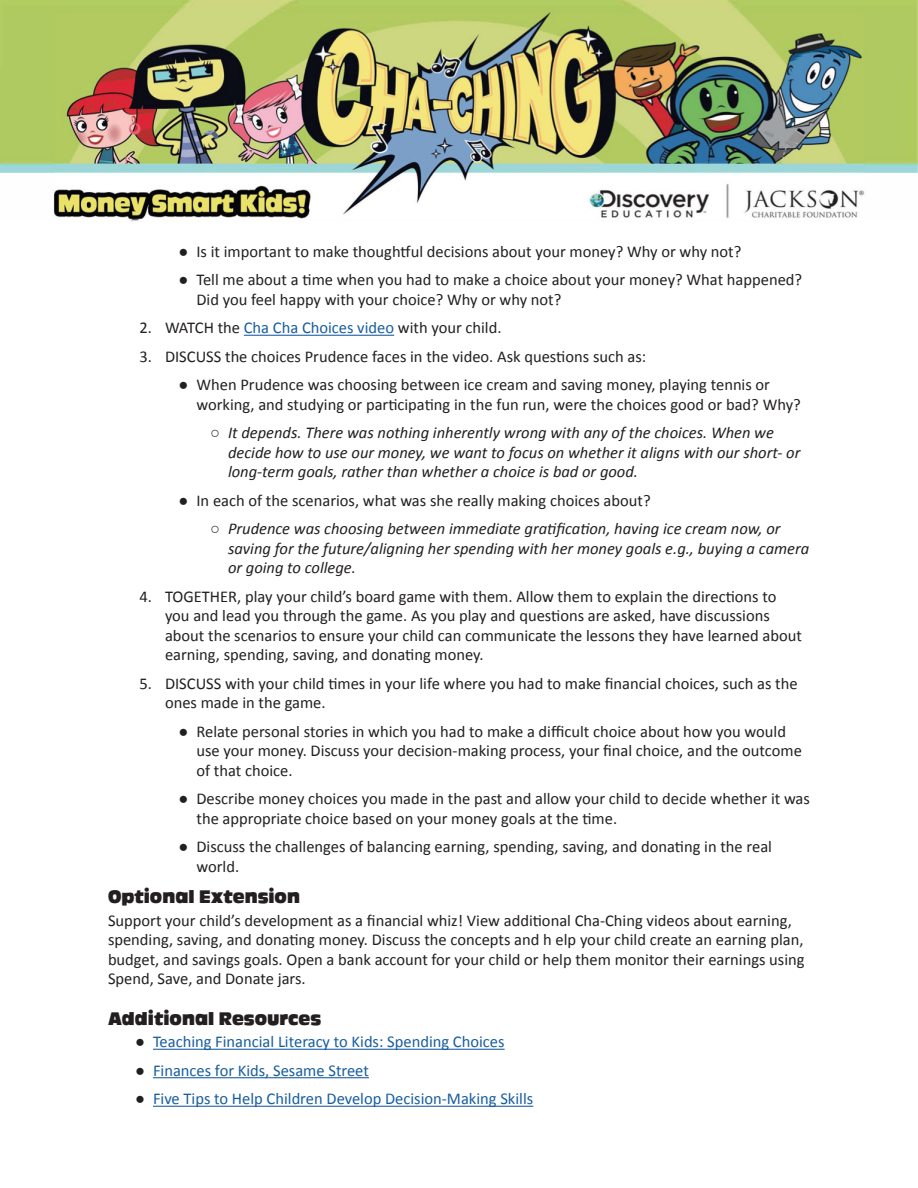
<style>
.page{position:relative;width:918px;height:1188px;background:#fff}
.page>*{position:absolute;margin:0;border:0;box-sizing:border-box;transform-origin:0 0}
.Subhead_1{font:18px "Ackbar";color:#231f20}
.Body{font:16.5px/19.5px "Calibri";color:#231f20}
.t1{font:italic 16.5px/19.5px "Calibri";color:#231f20}
.t2{font:16.5px "Calibri";color:#175d9e}
.s1{font-family:"Arial"}
.s2{color:#175d9e}
.s3{font-family:"Arial";font-style:normal}
.s4{font-family:"Arial";color:#231f20}
</style>
<div class="page">
<img style="left:0;top:0;width:918px;height:221px">
<hr style="left:244px;top:335px;width:150px;height:1px;background:#175d9e">
<hr style="left:153px;top:1049px;width:352px;height:1px;background:#175d9e">
<hr style="left:153px;top:1077px;width:216px;height:1px;background:#175d9e">
<hr style="left:153px;top:1106px;width:380px;height:1px;background:#175d9e">
<p class="Body" style="left:178px;top:241px;width:564px"><span class="s1">●</span> Is it important to make thoughtful decisions about your money? Why or why not?</p>
<p class="Body" style="left:196px;top:269px;width:607px;text-indent:-18px"><span class="s1">●</span> Tell me about a time when you had to make a choice about your money? What happened?<br>Did you feel happy with your choice? Why or why not?</p>
<p class="Body" style="left:140px;top:317px;width:364px">2. WATCH the <span class="s2">Cha Cha Choices video</span> with your child.</p>
<p class="Body" style="left:140px;top:346px;width:508px">3. DISCUSS the choices Prudence faces in the video. Ask questions such as:</p>
<p class="Body" style="left:196px;top:374px;width:606px;text-indent:-18px"><span class="s1">●</span> When Prudence was choosing between ice cream and saving money, playing tennis or working, and studying or participating in the fun run, were the choices good or bad? Why?</p>
<p class="t1" style="left:228px;top:422px;width:574px;text-indent:-18px"><span class="s3">○</span> It depends. There was nothing inherently wrong with any of the choices. When we decide how to use our money, we want to focus on whether it aligns with our short- or long-term goals, rather than whether a choice is bad or good.</p>
<p class="Body" style="left:178px;top:490px;width:474px"><span class="s1">●</span> In each of the scenarios, what was she really making choices about?</p>
<p class="t1" style="left:228px;top:518px;width:583px;text-indent:-18px"><span class="s3">○</span> Prudence was choosing between immediate gratification, having ice cream now, or saving for the future/aligning her spending with her money goals e.g., buying a camera or going to college.</p>
<p class="Body" style="left:165px;top:586px;width:639px;text-indent:-26px">4. TOGETHER, play your child’s board game with them. Allow them to explain the directions to you and lead you through the game. As you play and questions are asked, have discussions about the scenarios to ensure your child can communicate the lessons they have learned about earning, spending, saving, and donating money.</p>
<p class="Body" style="left:165px;top:673px;width:634px;text-indent:-26px">5. DISCUSS with your child times in your life where you had to make financial choices, such as the ones made in the game.</p>
<p class="Body" style="left:196px;top:721px;width:607px;text-indent:-18px"><span class="s1">●</span> Relate personal stories in which you had to make a difficult choice about how you would use your money. Discuss your decision-making process, your final choice, and the outcome of that choice.</p>
<p class="Body" style="left:196px;top:788px;width:615px;text-indent:-18px"><span class="s1">●</span> Describe money choices you made in the past and allow your child to decide whether it was the appropriate choice based on your money goals at the time.</p>
<p class="Body" style="left:196px;top:836px;width:577px;text-indent:-18px"><span class="s1">●</span> Discuss the challenges of balancing earning, spending, saving, and donating in the real world.</p>
<p class="Subhead_1" style="left:108px;top:888px;width:194px">Optional Extension</p>
<p class="Body" style="left:108px;top:910px;width:698px">Support your child’s development as a financial whiz! View additional Cha-Ching videos about earning, spending, saving, and donating money. Discuss the concepts and h elp your child create an earning plan, budget, and savings goals. Open a bank account for your child or help them monitor their earnings using Spend, Save, and Donate jars.</p>
<p class="Subhead_1" style="left:108px;top:1009px;width:215px">Additional Resources</p>
<p class="t2" style="left:135px;top:1032px;width:371px"><span class="s4">●</span> Teaching Financial Literacy to Kids: Spending Choices</p>
<p class="t2" style="left:135px;top:1060px;width:235px"><span class="s4">●</span> Finances for Kids, Sesame Street</p>
<p class="t2" style="left:135px;top:1089px;width:400px"><span class="s4">●</span> Five Tips to Help Children Develop Decision-Making Skills</p>
</div>
